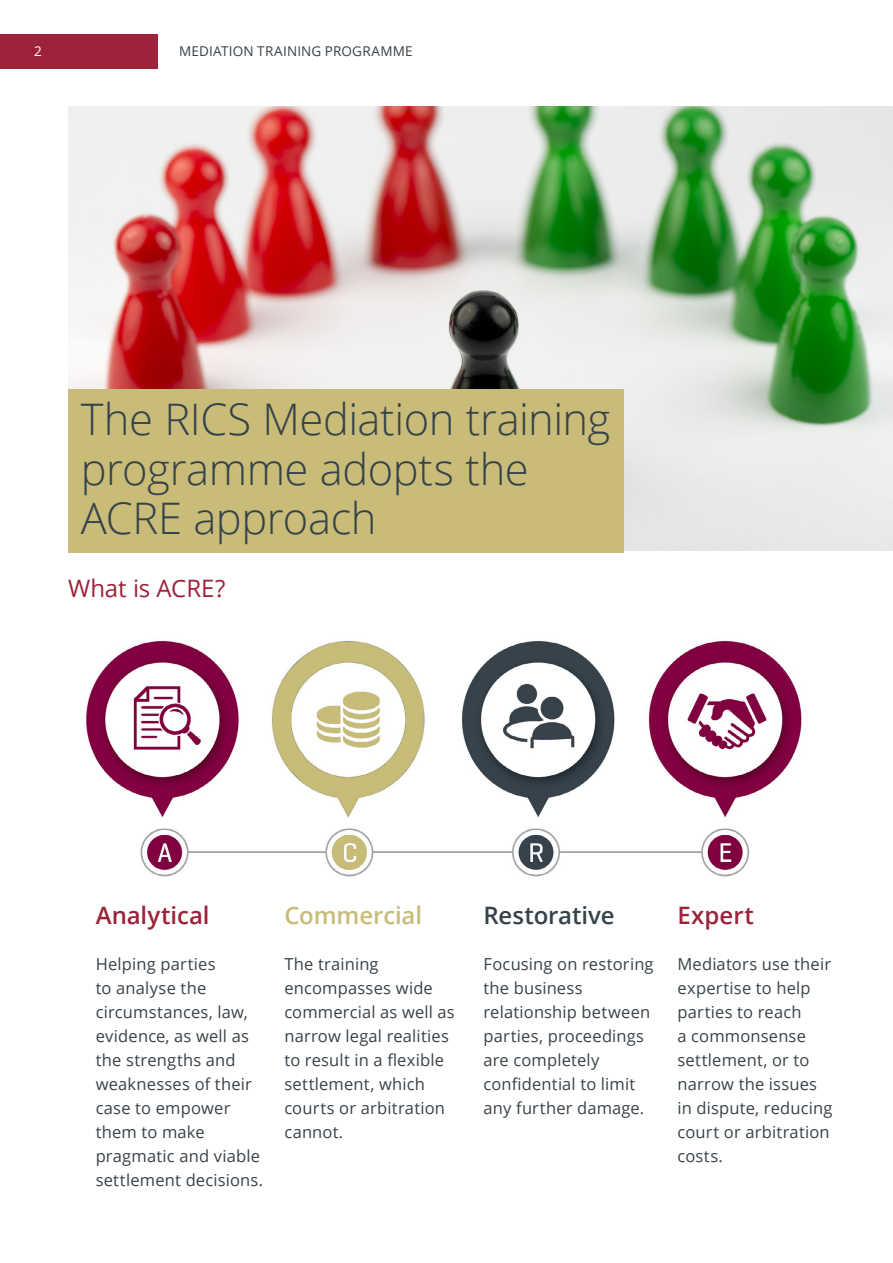
<style>
.page{position:relative;width:893px;height:1263px;background:#fff}
.page>*{position:absolute;margin:0;border:0;box-sizing:border-box;transform-origin:0 0}
.t1{font:300 43.5px/49.5px "Open Sans";letter-spacing:-.01em;color:#36424a}
.t2{font:600 24px "Open Sans";color:#9c2339}
.t3{font:24px "Open Sans";letter-spacing:-.005em;color:#9c2339}
.t4{font:600 24px "Open Sans";letter-spacing:-.005em;color:#36424a}
.t5{font:600 24px "Open Sans";letter-spacing:-.005em;color:#c8bc78}
.t6{font:16.5px/24px "Open Sans";letter-spacing:.01em;color:#36424a}
.t7{font:13.5px "Open Sans";letter-spacing:.01em;color:#36424a}
.t8{font:13.5px "Open Sans";color:#fff}
</style>
<div class="page">
<img style="left:68px;top:106px;width:825px;height:445px">
<div style="left:68px;top:389px;width:556px;height:164px;background:#c8bc78"></div>
<img style="left:86px;top:640px;width:716px;height:237px">
<div style="left:0;top:34px;width:158px;height:34px;background:#9c2339"></div>
<p class="t8" style="left:34px;top:42px;width:9px">2</p>
<p class="t7" style="left:179px;top:42px;width:235px">MEDIATION TRAINING PROGRAMME</p>
<h1 class="t1" style="left:81px;top:393px;width:531px">The RICS Mediation training programme adopts the<br>ACRE approach</h1>
<h2 class="t3" style="left:68px;top:571px;width:159px">What is ACRE?</h2>
<h2 class="t2" style="left:96px;top:899px;width:115px">Analytical</h2>
<h2 class="t5" style="left:284px;top:899px;width:139px">Commercial</h2>
<h2 class="t4" style="left:483px;top:899px;width:133px">Restorative</h2>
<h2 class="t2" style="left:677px;top:899px;width:78px">Expert</h2>
<p class="t6" style="left:96px;top:952px;width:169px">Helping parties<br>to analyse the circumstances, law, evidence, as well as the strengths and weaknesses of their case to empower them to make pragmatic and viable settlement decisions.</p>
<p class="t6" style="left:284px;top:952px;width:172px">The training encompasses wide commercial as well as narrow legal realities to result in a flexible settlement, which courts or arbitration cannot.</p>
<p class="t6" style="left:483px;top:952px;width:172px">Focusing on restoring the business relationship between parties, proceedings are completely confidential to limit any further damage.</p>
<p class="t6" style="left:677px;top:952px;width:156px">Mediators use their expertise to help parties to reach<br>a commonsense settlement, or to narrow the issues in dispute, reducing court or arbitration costs.</p>
</div>
